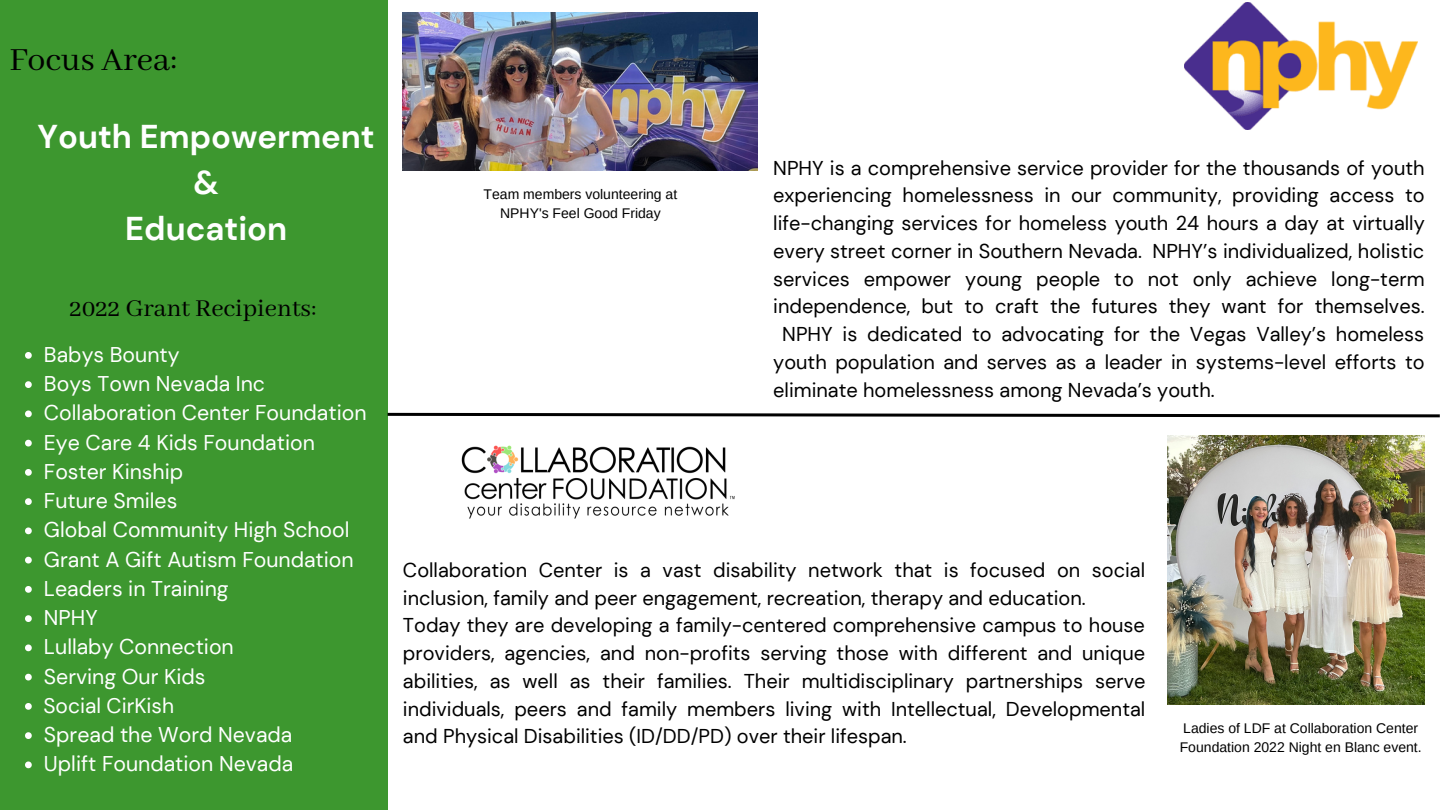
<style>
.page{position:relative;width:1440px;height:810px;background:#fff}
.page>*{position:absolute;margin:0;border:0;box-sizing:border-box;transform-origin:0 0}
.t1{font:35.9px "Abhaya Libre";color:#000}
.t2{font:700 32.9px/45.8px "DM Sans";color:#fff;text-align:center}
.t3{font:27px "Abhaya Libre";color:#000}
.t4{font:21.3px/29.2px "DM Sans";color:#fff}
.t5{font:21px "DM Sans";color:#fff}
.t6{font:20px/27.8px "DM Sans";color:#000}
.t7{font:14px/19.5px "Arimo";color:#000}
</style>
<div class="page">
<div style="left:0;top:0;width:387px;height:810px;background:#3d972f"></div>
<svg style="left:387px;top:411px;width:1053px;height:8px"></svg>
<img style="left:403px;top:13px;width:355px;height:158px">
<img style="left:1184px;top:3px;width:233px;height:126px">
<img style="left:461px;top:445px;width:274px;height:74px">
<img style="left:1168px;top:435px;width:257px;height:270px">
<svg style="left:25px;top:352px;width:7px;height:7px"></svg>
<svg style="left:25px;top:381px;width:7px;height:7px"></svg>
<svg style="left:25px;top:411px;width:7px;height:6px"></svg>
<svg style="left:25px;top:440px;width:7px;height:7px"></svg>
<svg style="left:25px;top:469px;width:7px;height:7px"></svg>
<svg style="left:25px;top:498px;width:7px;height:7px"></svg>
<svg style="left:25px;top:528px;width:7px;height:6px"></svg>
<svg style="left:25px;top:557px;width:7px;height:7px"></svg>
<svg style="left:25px;top:586px;width:7px;height:7px"></svg>
<svg style="left:25px;top:615px;width:7px;height:7px"></svg>
<svg style="left:25px;top:645px;width:7px;height:6px"></svg>
<svg style="left:25px;top:674px;width:7px;height:7px"></svg>
<svg style="left:25px;top:703px;width:7px;height:7px"></svg>
<svg style="left:25px;top:732px;width:7px;height:7px"></svg>
<svg style="left:25px;top:762px;width:7px;height:6px"></svg>
<h1 class="t1" style="left:9px;top:40px;width:169px">Focus Area:</h1>
<h2 class="t2" style="left:38px;top:114px;width:339px">Youth Empowerment &amp;<br>Education</h2>
<h3 class="t3" style="left:69px;top:293px;width:249px">2022 Grant Recipients:</h3>
<p class="t4" style="left:44px;top:340px;width:324px">Babys Bounty<br>Boys Town Nevada Inc<br>Collaboration Center Foundation<br>Eye Care 4 Kids Foundation<br>Foster Kinship<br>Future Smiles<br>Global Community High School<br>Grant A Gift Autism Foundation<br>Leaders in Training<br>NPHY<br>Lullaby Connection<br>Serving Our Kids</p>
<p class="t5" style="left:43px;top:692px;width:132px">Social CirKish</p>
<p class="t4" style="left:44px;top:720px;width:251px">Spread the Word Nevada<br>Uplift Foundation Nevada</p>
<p class="t7" style="left:484px;top:184px;width:195px;text-align:center">Team members volunteering at<br>NPHY's Feel Good Friday</p>
<p class="t6" style="left:773px;top:154px;width:653px">NPHY is a comprehensive service provider for the thousands of youth</p>
<p class="t6" style="left:773px;top:182px;width:653px">experiencing homelessness in our community, providing access to</p>
<p class="t6" style="left:773px;top:209px;width:653px">life-changing services for homeless youth 24 hours a day at virtually</p>
<p class="t6" style="left:773px;top:237px;width:653px">every street corner in Southern Nevada. NPHY’s individualized, holistic</p>
<p class="t6" style="left:773px;top:265px;width:653px">services empower young people to not only achieve long-term</p>
<p class="t6" style="left:773px;top:293px;width:653px">independence, but to craft the futures they want for themselves.</p>
<p class="t6" style="left:782px;top:320px;width:644px">NPHY is dedicated to advocating for the Vegas Valley’s homeless</p>
<p class="t6" style="left:773px;top:348px;width:653px">youth population and serves as a leader in systems-level efforts to</p>
<p class="t6" style="left:773px;top:376px;width:443px">eliminate homelessness among Nevada’s youth.</p>
<p class="t6" style="left:403px;top:556px;width:744px">Collaboration Center is a vast disability network that is focused on social inclusion, family and peer engagement, recreation, therapy and education.<br>Today they are developing a family-centered comprehensive campus to house providers, agencies, and non-profits serving those with different and unique abilities, as well as their families. Their multidisciplinary partnerships serve individuals, peers and family members living with Intellectual, Developmental and Physical Disabilities (ID/DD/PD) over their lifespan.</p>
<p class="t7" style="left:1180px;top:718px;width:243px">Ladies of LDF at Collaboration Center<br>Foundation 2022 Night en Blanc event.</p>
</div>
